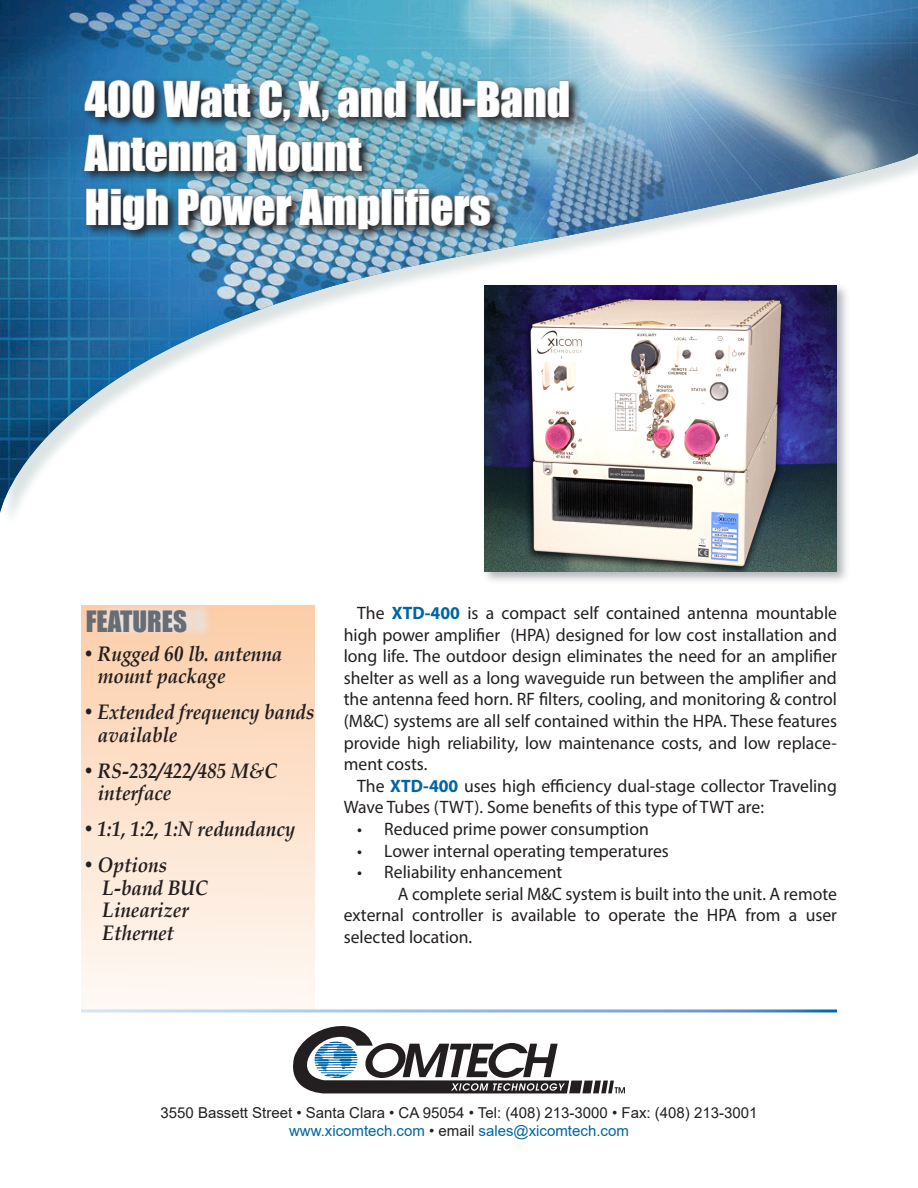
<style>
.page{position:relative;width:918px;height:1188px;background:#fff}
.page>*{position:absolute;margin:0;border:0;box-sizing:border-box;transform-origin:0 0}
.t1{font:45px "Impact";color:#fff}
.t2{font:27px "Impact";color:#676d75}
.t3{font:italic 700 21px/22.5px "Book Antiqua";color:#231f20;scale:.9 1}
.Front_Page_Body{font:18px/21.6px "Myriad Pro";color:#231f20;text-align:justify}
.t4{font:15px/18px "Arial";color:#231f20;text-align:center}
.s1{font-weight:700;color:#0065a4}
.s2{color:#0065a4}
</style>
<div class="page">
<div style="left:81px;top:605px;width:234px;height:404px;background:linear-gradient(to bottom,#fccda8,#fef9f5)"></div>
<svg style="left:99px;top:605px;width:115px;height:34px"></svg>
<img style="left:0;top:0;width:918px;height:513px">
<svg style="left:293px;top:1026px;width:332px;height:67px"></svg>
<div style="left:481px;top:282px;width:369px;height:302px;background:#676d75;opacity:.51"></div>
<img style="left:485px;top:285px;width:352px;height:286px">
<img style="left:82px;top:77px;width:500px;height:165px">
<svg style="left:84px;top:80px;width:71px;height:38px"></svg>
<svg style="left:163px;top:80px;width:88px;height:38px"></svg>
<svg style="left:259px;top:80px;width:32px;height:42px"></svg>
<svg style="left:298px;top:80px;width:31px;height:42px"></svg>
<svg style="left:338px;top:80px;width:68px;height:38px"></svg>
<svg style="left:416px;top:80px;width:46px;height:38px"></svg>
<div style="left:463px;top:99px;width:12px;height:6px;border:1px solid #939598"></div>
<svg style="left:477px;top:80px;width:92px;height:38px"></svg>
<svg style="left:84px;top:134px;width:153px;height:38px"></svg>
<svg style="left:247px;top:134px;width:115px;height:38px"></svg>
<svg style="left:86px;top:188px;width:82px;height:42px"></svg>
<img style="left:178px;top:188px;width:114px;height:38px">
<img style="left:299px;top:188px;width:81px;height:41px">
<div style="left:382px;top:189px;width:10px;height:36px;border:1px solid #939598"></div>
<svg style="left:394px;top:188px;width:97px;height:38px"></svg>
<p class="t1" style="left:85px;top:64px;width:487px">400 Watt C, X, and Ku-Band</p>
<p class="t1" style="left:85px;top:118px;width:278px">Antenna Mount</p>
<p class="t1" style="left:85px;top:172px;width:407px">High Power Amplifiers</p>
<h2 class="t2" style="left:86px;top:601px;width:103px">FEATURES</h2>
<p class="t3" style="left:98px;top:642px;width:206px;text-indent:-15px">• Rugged 60 lb. antenna mount package</p>
<p class="t3" style="left:98px;top:701px;width:242px;text-indent:-15px">• Extended frequency bands available</p>
<p class="t3" style="left:98px;top:759px;width:201px;text-indent:-15px">• RS-232/422/485 M&amp;C interface</p>
<p class="t3" style="left:83px;top:818px;width:238px">• 1:1, 1:2, 1:N redundancy</p>
<p class="t3" style="left:103px;top:854px;width:119px;text-indent:-20px">• Options<br>L-band BUC<br>Linearizer<br>Ethernet</p>
<p class="Front_Page_Body" style="left:344px;top:602px;width:495px;text-indent:14px">The <span class="s1">XTD-400</span> is a compact self contained antenna mountable high power amplifier (HPA) designed for low cost installation and long life. The outdoor design eliminates the need for an amplifier shelter as well as a long waveguide run between the amplifier and the antenna feed horn. RF filters, cooling, and monitoring &amp; control (M&amp;C) systems are all self contained within the HPA. These features provide high reliability, low maintenance costs, and low replace&shy;ment costs.</p>
<p class="Front_Page_Body" style="left:344px;top:775px;width:495px;text-indent:13px">The <span class="s1">XTD-400</span> uses high efficiency dual-stage collector Traveling<br>Wave Tubes (TWT). Some benefits of this type of TWT are:</p>
<p class="Front_Page_Body" style="left:357px;top:818px;width:293px">• Reduced prime power consumption</p>
<p class="Front_Page_Body" style="left:357px;top:839px;width:313px">• Lower internal operating temperatures</p>
<p class="Front_Page_Body" style="left:357px;top:861px;width:207px">• Reliability enhancement</p>
<p class="Front_Page_Body" style="left:344px;top:883px;width:495px;text-indent:54px">A complete serial M&amp;C system is built into the unit. A remote external controller is available to operate the HPA from a user selected location.</p>
<p class="t4" style="left:161px;top:1104px;width:598px">3550 Bassett Street • Santa Clara • CA 95054 • Tel: (408) 213-3000 • Fax: (408) 213-3001 <span class="s2">www.xicomtech.com</span> • email <span class="s2">sales@xicomtech.com</span></p>
</div>
